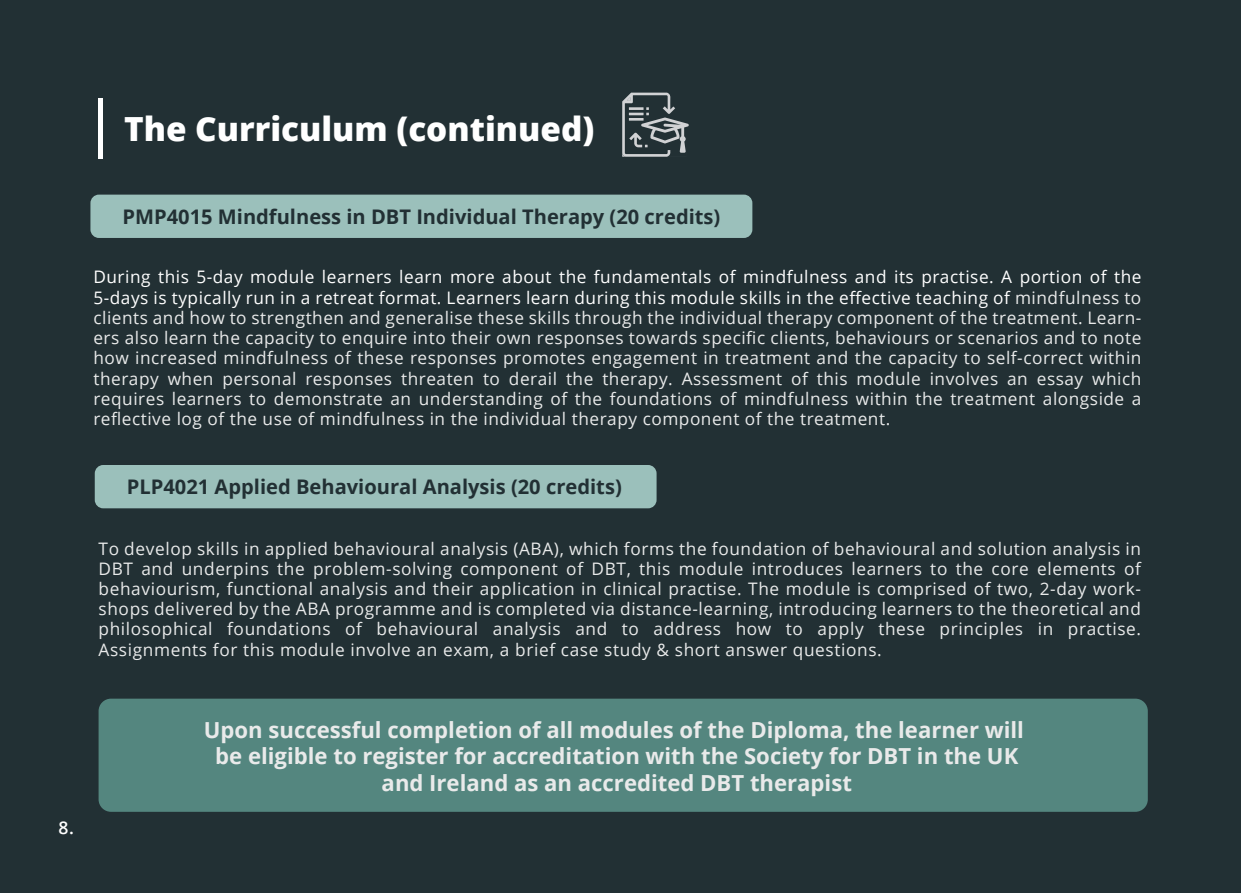
<style>
.page{position:relative;width:1241px;height:893px;background:#fff}
.page>*{position:absolute;margin:0;border:0;box-sizing:border-box;transform-origin:0 0}
.t1{font:800 33.25px "Open Sans";color:#fff}
.t2{font:700 22.05px/26.8px "Open Sans";color:#e9eaea;text-align:center}
.t3{font:700 20.12px "Open Sans";color:#223034}
.t4{font:600 17.5px "Open Sans";color:#fff}
.t5{font:17.15px/20.3px "Open Sans";letter-spacing:.035em;color:#e9eaea;text-align:justify}
.s1{color:#fff}
</style>
<div class="page">
<div style="left:0;top:0;width:1240px;height:893px;background:#223034"></div>
<hr style="left:98px;top:98px;width:4px;height:60px;background:#fff">
<svg style="left:622px;top:93px;width:66px;height:64px"></svg>
<div style="left:90px;top:195px;width:662px;height:43px;background:#9bc0bb;border-radius:8px"></div>
<div style="left:95px;top:465px;width:561px;height:43px;background:#9bc0bb;border-radius:8px"></div>
<div style="left:99px;top:699px;width:1048px;height:113px;background:#54867f;border-radius:12px"></div>
<h1 class="t1" style="left:124px;top:116px;width:472px">The Curriculum (continued)</h1>
<p class="t3" style="left:122px;top:208px;width:599px">PMP4015 Mindfulness in DBT Individual Therapy (20 credits)</p>
<p class="t5" style="left:93px;top:268px;width:1049px"><span class="s1">During this 5-day module learners learn more about the fundamentals of mindfulness and its practise. A portion of the 5-days is typically run in a retreat format. Learners learn during this module skills in the effective teaching of</span> mindfulness to clients and how to strengthen and generalise these skills through the individual therapy component of the treatment. Learn&shy;ers also learn the capacity to enquire into their own responses towards specific clients, behaviours or scenarios and to note how increased mindfulness of these responses promotes engagement in treatment and the capacity to self-correct within therapy when personal responses threaten to derail the therapy. Assessment of this module involves an essay which requires learners to demonstrate an understanding of the foundations of mindfulness within the treatment alongside a reflective log of the use of mindfulness in the individual therapy component of the treatment.</p>
<p class="t3" style="left:127px;top:479px;width:496px">PLP4021 Applied Behavioural Analysis (20 credits)</p>
<p class="t5" style="left:99px;top:538px;width:1043px">To develop skills in applied behavioural analysis (ABA), which forms the foundation of behavioural and solution analysis in DBT and underpins the problem-solving component of DBT, this module introduces learners to the core elements of behaviourism, functional analysis and their application in clinical practise. The module is comprised of two, 2-day work&shy;shops delivered by the ABA programme and is completed via distance-learning, introducing learners to the theoretical and philosophical foundations of behavioural analysis and to address how to apply these principles in practise.<br>Assignments for this module involve an exam, a brief case study &amp; short answer questions.</p>
<p class="t4" style="left:59px;top:821px;width:17px">8.</p>
<p class="t2" style="left:204px;top:718px;width:821px">Upon successful completion of all modules of the Diploma, the learner will be eligible to register for accreditation with the Society for DBT in the UK and Ireland as an accredited DBT therapist</p>
</div>
